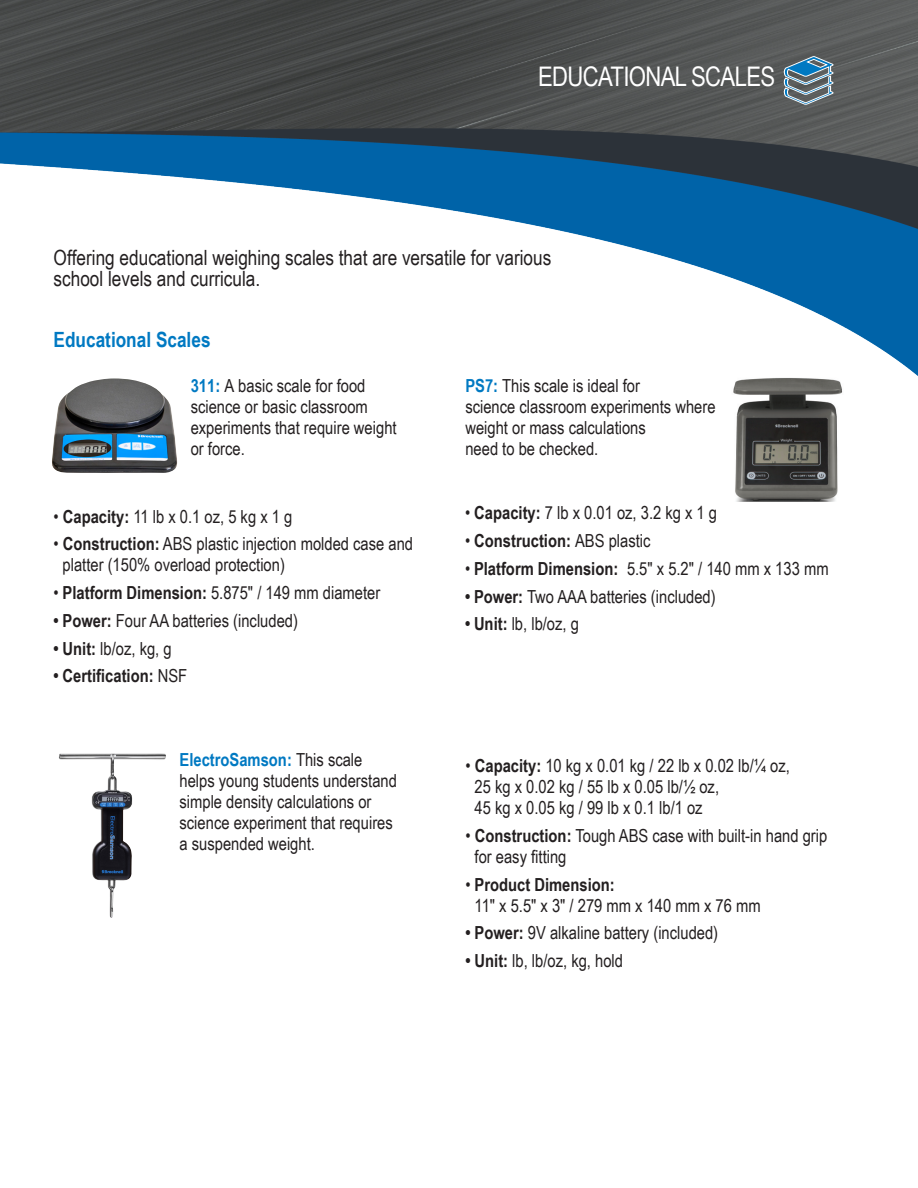
<style>
.page{position:relative;width:918px;height:1188px;background:#fff}
.page>*{position:absolute;margin:0;border:0;box-sizing:border-box;transform-origin:0 0}
.t1{font:27px "Arial Narrow";letter-spacing:-.025em;color:#fff}
.t2{font:21px/21px "Arial Narrow";color:#231f20}
.t3{font:700 21px "Arial Narrow";color:#0079c2}
.t4{font:18px/21px "Arial Narrow";color:#231f20}
.t5{font:700 18px "Arial Narrow";color:#231f20}
.s1{font-weight:700;color:#0079c2}
.s2{font-weight:700}
.s3{font-weight:400}
</style>
<div class="page">
<img style="left:0;top:0;width:918px;height:463px">
<svg style="left:783px;top:56px;width:50px;height:49px;background:#698392"></svg>
<img style="left:52px;top:378px;width:125px;height:95px">
<img style="left:717px;top:366px;width:138px;height:136px">
<img style="left:59px;top:753px;width:107px;height:165px">
<h1 class="t1" style="left:538px;top:57px;width:239px">EDUCATIONAL SCALES</h1>
<p class="t2" style="left:54px;top:246px;width:499px">Offering educational weighing scales that are versatile for various school levels and curricula.</p>
<p class="t3" style="left:54px;top:324px;width:158px">Educational Scales</p>
<p class="t4" style="left:191px;top:375px;width:207px"><span class="s1">311:</span> A basic scale for food science or basic classroom experiments that require weight or force.</p>
<p class="t4" style="left:54px;top:505px;width:240px">• <span class="s2">Capacity:</span> 11 lb x 0.1 oz, 5 kg x 1 g</p>
<p class="t4" style="left:63px;top:533px;width:352px;text-indent:-9px">• <span class="s2">Construction:</span> ABS plastic injection molded case and platter (150% overload protection)</p>
<p class="t4" style="left:54px;top:582px;width:328px">• <span class="s2">Platform Dimension:</span> 5.875" / 149 mm diameter</p>
<p class="t4" style="left:54px;top:609px;width:246px"><span class="s2">• Power:</span> Four AA batteries (included)</p>
<p class="t4" style="left:54px;top:637px;width:120px"><span class="s2">• Unit:</span> lb/oz, kg, g</p>
<p class="t5" style="left:54px;top:662px;width:135px">• Certification: <span class="s3">NSF</span></p>
<p class="t4" style="left:465px;top:374px;width:252px"><span class="s1">PS7:</span> This scale is ideal for<br>science classroom experiments where weight or mass calculations<br>need to be checked.</p>
<p class="t4" style="left:465px;top:502px;width:254px">• <span class="s2">Capacity:</span> 7 lb x 0.01 oz, 3.2 kg x 1 g</p>
<p class="t5" style="left:465px;top:527px;width:187px"><span class="s3">•</span> Construction: <span class="s3">ABS plastic</span></p>
<p class="t4" style="left:465px;top:557px;width:365px">• <span class="s2">Platform Dimension:</span> 5.5″ x 5.2″ / 140 mm x 133 mm</p>
<p class="t4" style="left:465px;top:585px;width:252px"><span class="s2">• Power:</span> Two AAA batteries (included)</p>
<p class="t4" style="left:465px;top:613px;width:115px"><span class="s2">• Unit:</span> lb, lb/oz, g</p>
<p class="t4" style="left:180px;top:748px;width:219px"><span class="s1">ElectroSamson:</span> This scale helps young students understand simple density calculations or science experiment that requires a suspended weight.</p>
<p class="t4" style="left:475px;top:755px;width:317px;text-indent:-9px">• <span class="s2">Capacity:</span> 10 kg x 0.01 kg / 22 lb x 0.02 lb/¼ oz,<br>25 kg x 0.02 kg / 55 lb x 0.05 lb/½ oz,<br>45 kg x 0.05 kg / 99 lb x 0.1 lb/1 oz</p>
<p class="t4" style="left:475px;top:824px;width:354px;text-indent:-9px">• <span class="s2">Construction:</span> Tough ABS case with built-in hand grip for easy fitting</p>
<p class="t4" style="left:475px;top:873px;width:288px;text-indent:-9px">• <span class="s2">Product Dimension:<br></span>11" x 5.5" x 3" / 279 mm x 140 mm x 76 mm</p>
<p class="t4" style="left:466px;top:922px;width:254px"><span class="s2">• Power:</span> 9V alkaline battery (included)</p>
<p class="t4" style="left:466px;top:950px;width:159px"><span class="s2">• Unit:</span> lb, lb/oz, kg, hold</p>
</div>
